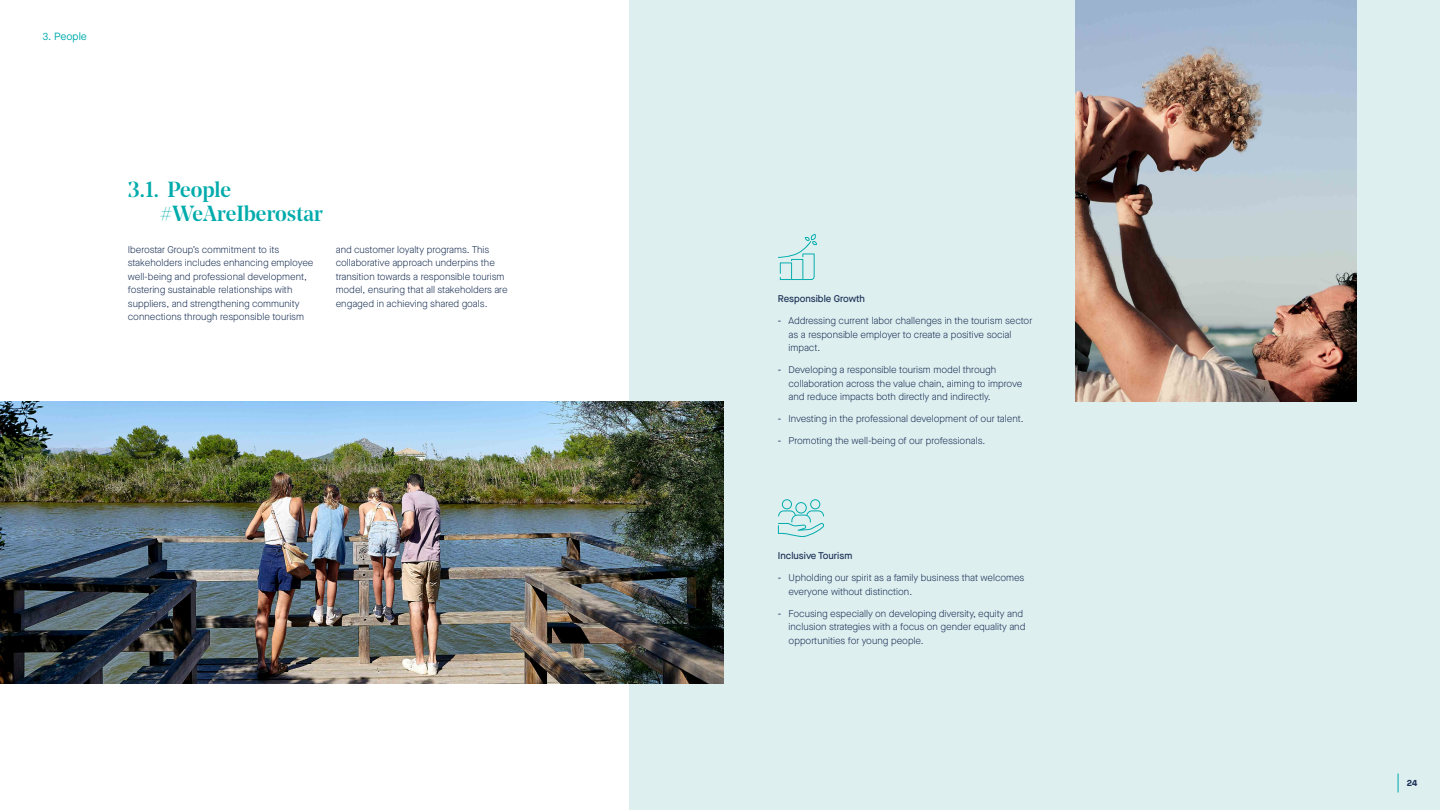
<style>
.page{position:relative;width:1440px;height:810px;background:#fff}
.page>*{position:absolute;margin:0;border:0;box-sizing:border-box;transform-origin:0 0}
.t1{font:500 21.75px/24px "Noe Display";color:#00abac}
.t2{font:10.5px "Maison Neue";color:#00abac}
.t3{font:300 9.75px/13.5px "Maison Neue";color:#1b3155}
.t4{font:500 9.75px "Maison Neue";color:#1b3155}
.t5{font:700 9px "Maison Neue";color:#1b3155}
.s1{font-weight:400}
</style>
<div class="page">
<div style="left:629px;top:0;width:811px;height:810px;background:#deeff0"></div>
<svg style="left:778px;top:234px;width:39px;height:46px"></svg>
<svg style="left:778px;top:499px;width:46px;height:38px"></svg>
<svg style="left:1398px;top:773px;width:1px;height:20px"></svg>
<img style="left:1px;top:402px;width:722px;height:282px">
<img style="left:1075px;top:0;width:282px;height:402px">
<p class="t2" style="left:43px;top:29px;width:46px">3. People</p>
<h1 class="t1" style="left:160px;top:177px;width:165px;text-indent:-32px">3.1. People #WeAreIberostar</h1>
<p class="t3" style="left:128px;top:243px;width:187px">Iberostar Group’s commitment to its stakeholders includes enhancing employee well-being and professional development, fostering sustainable relationships with suppliers, and strengthening community connections through responsible tourism</p>
<p class="t3" style="left:336px;top:243px;width:173px">and customer loyalty programs. This collaborative approach underpins the transition towards a responsible tourism model, ensuring that all stakeholders are engaged in achieving shared goals.</p>
<p class="t4" style="left:778px;top:292px;width:89px">Responsible Growth</p>
<p class="t3" style="left:789px;top:314px;width:245px;text-indent:-11px"><span class="s1">-</span> Addressing current labor challenges in the tourism sector as a responsible employer to create a positive social impact.</p>
<p class="t3" style="left:789px;top:363px;width:235px;text-indent:-11px"><span class="s1">-</span> Developing a responsible tourism model through collaboration across the value chain, aiming to improve and reduce impacts both directly and indirectly.</p>
<p class="t3" style="left:778px;top:412px;width:247px"><span class="s1">-</span> Investing in the professional development of our talent.</p>
<p class="t3" style="left:778px;top:434px;width:209px"><span class="s1">-</span> Promoting the well-being of our professionals.</p>
<p class="t4" style="left:778px;top:549px;width:76px">Inclusive Tourism</p>
<p class="t3" style="left:789px;top:571px;width:237px;text-indent:-11px"><span class="s1">-</span> Upholding our spirit as a family business that welcomes everyone without distinction.</p>
<p class="t3" style="left:789px;top:606px;width:238px;text-indent:-11px"><span class="s1">-</span> Focusing especially on developing diversity, equity and inclusion strategies with a focus on gender equality and opportunities for young people.</p>
<p class="t5" style="left:1407px;top:777px;width:12px">24</p>
</div>
